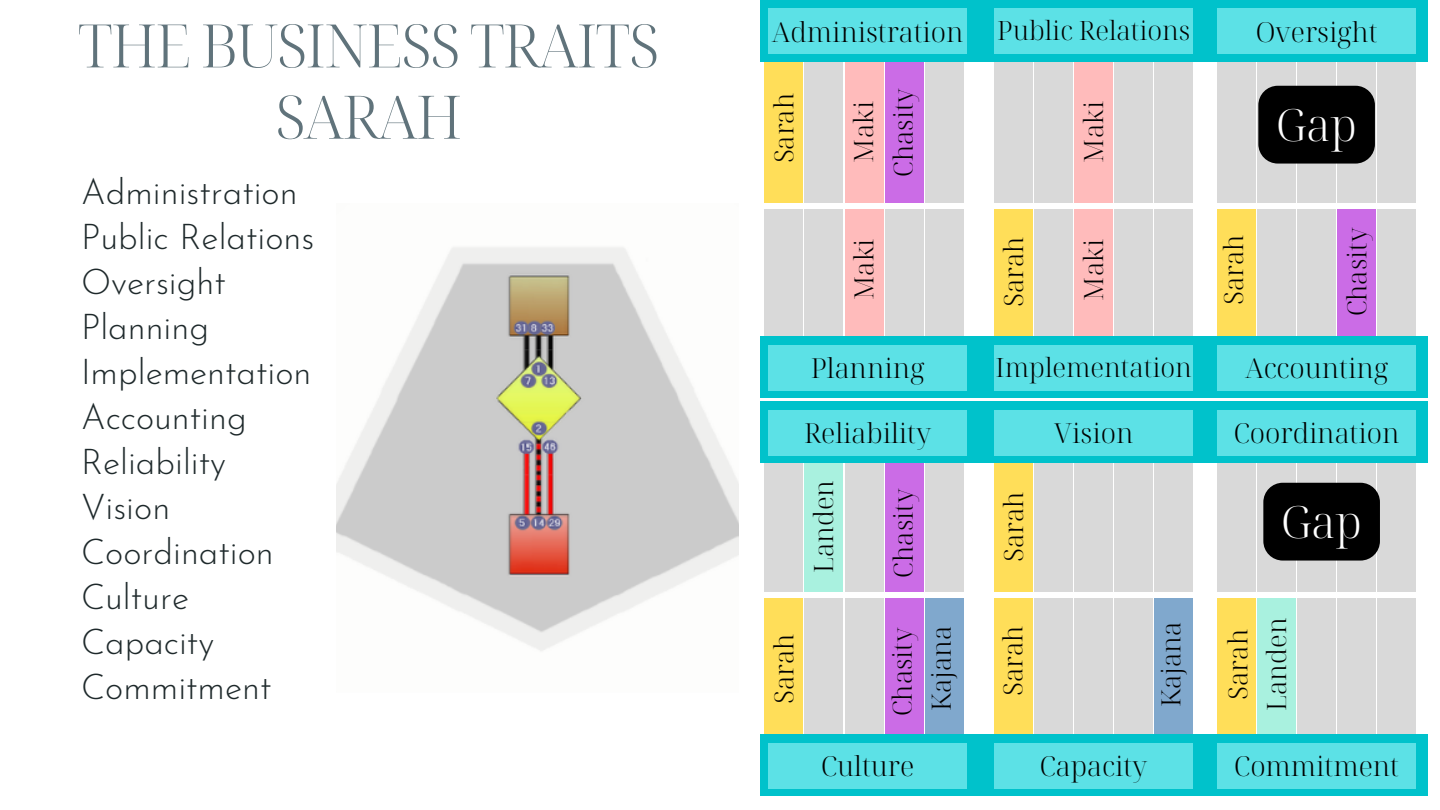
<style>
.page{position:relative;width:1440px;height:810px;background:#fff}
.page>*{position:absolute;margin:0;border:0;box-sizing:border-box;transform-origin:0 0}
.t1{font:300 59.9px "Noto Serif Display";letter-spacing:-.035em;color:#60737b}
.t2{font:300 44.5px "Noto Serif Display";color:#fff}
.t3{font:300 35px "Josefin Sans";color:#1e292b}
.t4{font:300 27.5px "Noto Serif Display";color:#000}
.t5{font:300 26.5px "Noto Serif Display";color:#000}
</style>
<div class="page">
<div style="left:765px;top:62px;width:38px;height:141px;background:#ffde59"></div>
<div style="left:805px;top:62px;width:38px;height:141px;background:#d9d9d9"></div>
<div style="left:845px;top:62px;width:38px;height:141px;background:#fbb"></div>
<div style="left:885px;top:62px;width:38px;height:141px;background:#cb6ce6"></div>
<div style="left:925px;top:62px;width:38px;height:141px;background:#d9d9d9"></div>
<div style="left:765px;top:209px;width:38px;height:142px;background:#d9d9d9"></div>
<div style="left:805px;top:209px;width:38px;height:142px;background:#d9d9d9"></div>
<div style="left:845px;top:209px;width:38px;height:142px;background:#fbb"></div>
<div style="left:885px;top:209px;width:38px;height:142px;background:#d9d9d9"></div>
<div style="left:925px;top:209px;width:38px;height:142px;background:#d9d9d9"></div>
<div style="left:765px;top:450px;width:38px;height:142px;background:#d9d9d9"></div>
<div style="left:805px;top:450px;width:38px;height:142px;background:#a9f1df"></div>
<div style="left:845px;top:450px;width:38px;height:142px;background:#d9d9d9"></div>
<div style="left:885px;top:450px;width:38px;height:142px;background:#cb6ce6"></div>
<div style="left:925px;top:450px;width:38px;height:142px;background:#d9d9d9"></div>
<div style="left:765px;top:598px;width:38px;height:142px;background:#ffde59"></div>
<div style="left:805px;top:598px;width:38px;height:142px;background:#d9d9d9"></div>
<div style="left:845px;top:598px;width:38px;height:142px;background:#d9d9d9"></div>
<div style="left:885px;top:598px;width:38px;height:142px;background:#cb6ce6"></div>
<div style="left:925px;top:598px;width:38px;height:142px;background:#80a8cd"></div>
<div style="left:994px;top:62px;width:39px;height:141px;background:#d9d9d9"></div>
<div style="left:1034px;top:62px;width:39px;height:141px;background:#d9d9d9"></div>
<div style="left:1075px;top:62px;width:38px;height:141px;background:#fbb"></div>
<div style="left:1115px;top:62px;width:38px;height:141px;background:#d9d9d9"></div>
<div style="left:1155px;top:62px;width:38px;height:141px;background:#d9d9d9"></div>
<div style="left:994px;top:209px;width:39px;height:142px;background:#ffde59"></div>
<div style="left:1034px;top:209px;width:39px;height:142px;background:#d9d9d9"></div>
<div style="left:1075px;top:209px;width:38px;height:142px;background:#fbb"></div>
<div style="left:1115px;top:209px;width:38px;height:142px;background:#d9d9d9"></div>
<div style="left:1155px;top:209px;width:38px;height:142px;background:#d9d9d9"></div>
<div style="left:994px;top:450px;width:39px;height:142px;background:#ffde59"></div>
<div style="left:1034px;top:450px;width:39px;height:142px;background:#d9d9d9"></div>
<div style="left:1075px;top:450px;width:38px;height:142px;background:#d9d9d9"></div>
<div style="left:1115px;top:450px;width:38px;height:142px;background:#d9d9d9"></div>
<div style="left:1155px;top:450px;width:38px;height:142px;background:#d9d9d9"></div>
<div style="left:994px;top:598px;width:39px;height:142px;background:#ffde59"></div>
<div style="left:1034px;top:598px;width:39px;height:142px;background:#d9d9d9"></div>
<div style="left:1075px;top:598px;width:38px;height:142px;background:#d9d9d9"></div>
<div style="left:1115px;top:598px;width:38px;height:142px;background:#d9d9d9"></div>
<div style="left:1155px;top:598px;width:38px;height:142px;background:#80a8cd"></div>
<div style="left:1217px;top:62px;width:39px;height:141px;background:#d9d9d9"></div>
<div style="left:1257px;top:62px;width:39px;height:141px;background:#d9d9d9"></div>
<div style="left:1298px;top:62px;width:38px;height:141px;background:#d9d9d9"></div>
<div style="left:1338px;top:62px;width:38px;height:141px;background:#d9d9d9"></div>
<div style="left:1378px;top:62px;width:38px;height:141px;background:#d9d9d9"></div>
<div style="left:1217px;top:209px;width:39px;height:142px;background:#ffde59"></div>
<div style="left:1257px;top:209px;width:39px;height:142px;background:#d9d9d9"></div>
<div style="left:1298px;top:209px;width:38px;height:142px;background:#d9d9d9"></div>
<div style="left:1338px;top:209px;width:38px;height:142px;background:#cb6ce6"></div>
<div style="left:1378px;top:209px;width:38px;height:142px;background:#d9d9d9"></div>
<div style="left:1217px;top:450px;width:39px;height:142px;background:#d9d9d9"></div>
<div style="left:1257px;top:450px;width:39px;height:142px;background:#d9d9d9"></div>
<div style="left:1298px;top:450px;width:38px;height:142px;background:#d9d9d9"></div>
<div style="left:1338px;top:450px;width:38px;height:142px;background:#d9d9d9"></div>
<div style="left:1378px;top:450px;width:38px;height:142px;background:#d9d9d9"></div>
<div style="left:1217px;top:598px;width:39px;height:142px;background:#ffde59"></div>
<div style="left:1257px;top:598px;width:39px;height:142px;background:#a9f1df"></div>
<div style="left:1298px;top:598px;width:38px;height:142px;background:#d9d9d9"></div>
<div style="left:1338px;top:598px;width:38px;height:142px;background:#d9d9d9"></div>
<div style="left:1378px;top:598px;width:38px;height:142px;background:#d9d9d9"></div>
<div style="left:760px;top:0;width:668px;height:62px;background:#00c2cb"></div>
<div style="left:768px;top:9px;width:199px;height:45px;background:#5ce1e6"></div>
<div style="left:994px;top:9px;width:199px;height:45px;background:#5ce1e6"></div>
<div style="left:1217px;top:9px;width:199px;height:45px;background:#5ce1e6"></div>
<div style="left:760px;top:337px;width:668px;height:61px;background:#00c2cb"></div>
<div style="left:768px;top:345px;width:199px;height:46px;background:#5ce1e6"></div>
<div style="left:994px;top:345px;width:199px;height:46px;background:#5ce1e6"></div>
<div style="left:1217px;top:345px;width:199px;height:46px;background:#5ce1e6"></div>
<div style="left:760px;top:402px;width:668px;height:61px;background:#00c2cb"></div>
<div style="left:768px;top:411px;width:199px;height:45px;background:#5ce1e6"></div>
<div style="left:994px;top:411px;width:199px;height:45px;background:#5ce1e6"></div>
<div style="left:1217px;top:411px;width:199px;height:45px;background:#5ce1e6"></div>
<div style="left:760px;top:734px;width:668px;height:62px;background:#00c2cb"></div>
<div style="left:768px;top:743px;width:199px;height:45px;background:#5ce1e6"></div>
<div style="left:994px;top:743px;width:199px;height:45px;background:#5ce1e6"></div>
<div style="left:1217px;top:743px;width:199px;height:45px;background:#5ce1e6"></div>
<img style="left:336px;top:247px;width:403px;height:404px">
<div style="left:1258px;top:86px;width:117px;height:78px;background:#000;border-radius:19px"></div>
<div style="left:1263px;top:483px;width:117px;height:78px;background:#000;border-radius:19px"></div>
<p class="t1" style="left:78px;top:3px;width:583px">THE BUSINESS TRAITS</p>
<p class="t1" style="left:275px;top:75px;width:189px">SARAH</p>
<p class="t3" style="left:81px;top:178px;width:218px">Administration</p>
<p class="t3" style="left:81px;top:223px;width:235px">Public Relations</p>
<p class="t3" style="left:81px;top:268px;width:146px">Oversight</p>
<p class="t3" style="left:81px;top:313px;width:130px">Planning</p>
<p class="t3" style="left:81px;top:358px;width:232px">Implementation</p>
<p class="t3" style="left:81px;top:403px;width:167px">Accounting</p>
<p class="t3" style="left:81px;top:448px;width:147px">Reliability</p>
<p class="t3" style="left:81px;top:493px;width:91px">Vision</p>
<p class="t3" style="left:81px;top:538px;width:194px">Coordination</p>
<p class="t3" style="left:81px;top:583px;width:110px">Culture</p>
<p class="t3" style="left:81px;top:628px;width:135px">Capacity</p>
<p class="t3" style="left:81px;top:673px;width:192px">Commitment</p>
<p class="t4" style="left:772px;top:12px;width:193px">Administration</p>
<p class="t5" style="left:997px;top:12px;width:195px">Public Relations</p>
<p class="t4" style="left:1256px;top:12px;width:123px">Oversight</p>
<p class="t5" style="left:765px;top:163px;width:72px;rotate:-90deg">Sarah</p>
<p class="t5" style="left:845px;top:163px;width:63px;rotate:-90deg">Maki</p>
<p class="t5" style="left:885px;top:177px;width:90px;rotate:-90deg">Chasity</p>
<p class="t5" style="left:1075px;top:163px;width:63px;rotate:-90deg">Maki</p>
<p class="t2" style="left:1276px;top:94px;width:82px">Gap</p>
<p class="t5" style="left:845px;top:300px;width:63px;rotate:-90deg">Maki</p>
<p class="t5" style="left:995px;top:307px;width:72px;rotate:-90deg">Sarah</p>
<p class="t5" style="left:1075px;top:301px;width:63px;rotate:-90deg">Maki</p>
<p class="t5" style="left:1215px;top:305px;width:72px;rotate:-90deg">Sarah</p>
<p class="t5" style="left:1338px;top:316px;width:90px;rotate:-90deg">Chasity</p>
<p class="t4" style="left:811px;top:349px;width:115px">Planning</p>
<p class="t5" style="left:996px;top:348px;width:198px">Implementation</p>
<p class="t4" style="left:1245px;top:349px;width:145px">Accounting</p>
<p class="t4" style="left:804px;top:414px;width:129px">Reliability</p>
<p class="t4" style="left:1054px;top:414px;width:81px">Vision</p>
<p class="t4" style="left:1234px;top:414px;width:167px">Coordination</p>
<p class="t5" style="left:805px;top:573px;width:95px;rotate:-90deg">Landen</p>
<p class="t5" style="left:885px;top:578px;width:90px;rotate:-90deg">Chasity</p>
<p class="t5" style="left:995px;top:562px;width:72px;rotate:-90deg">Sarah</p>
<p class="t2" style="left:1281px;top:491px;width:82px">Gap</p>
<p class="t5" style="left:922px;top:711px;width:87px;rotate:-90deg">Kajana</p>
<p class="t5" style="left:1258px;top:711px;width:95px;rotate:-90deg">Landen</p>
<p class="t5" style="left:1152px;top:707px;width:87px;rotate:-90deg">Kajana</p>
<p class="t5" style="left:765px;top:704px;width:72px;rotate:-90deg">Sarah</p>
<p class="t5" style="left:994px;top:696px;width:72px;rotate:-90deg">Sarah</p>
<p class="t5" style="left:884px;top:716px;width:90px;rotate:-90deg">Chasity</p>
<p class="t5" style="left:1219px;top:700px;width:72px;rotate:-90deg">Sarah</p>
<p class="t4" style="left:821px;top:747px;width:95px">Culture</p>
<p class="t4" style="left:1040px;top:747px;width:109px">Capacity</p>
<p class="t4" style="left:1234px;top:747px;width:166px">Commitment</p>
</div>
